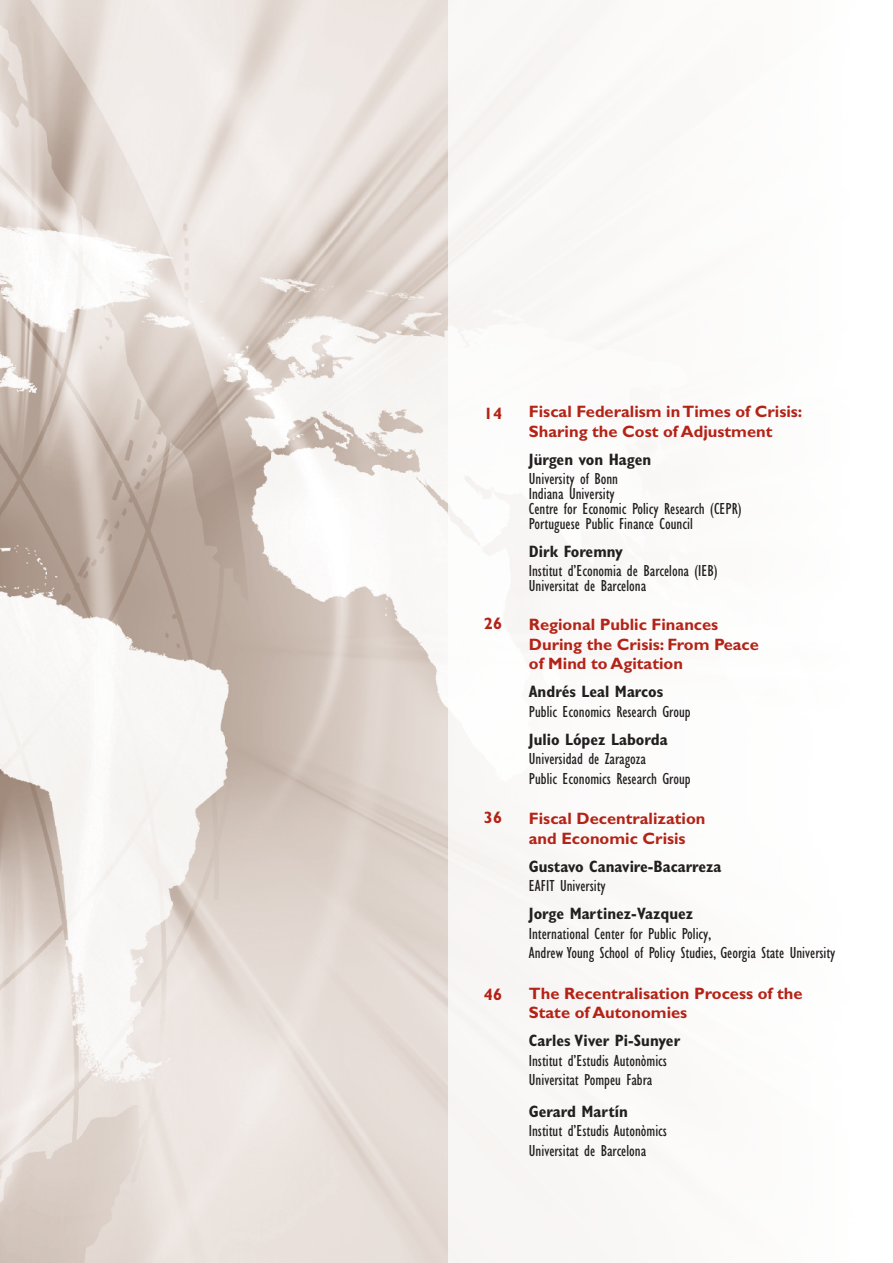
<style>
.page{position:relative;width:893px;height:1263px;background:#fff}
.page>*{position:absolute;margin:0;border:0;box-sizing:border-box;transform-origin:0 0}
.t1{font:condensed 16.5px/15px "Gill Sans";color:#231f20}
.t2{font:700 16.5px/19.5px "Gill Sans";color:#b42317}
.t3{font:700 condensed 16.5px "Gill Sans";color:#231f20}
</style>
<div class="page">
<img style="left:0;top:0;width:448px;height:1263px">
<p class="t2" style="left:484px;top:403px;width:20px">14</p>
<p class="t2" style="left:484px;top:614px;width:20px">26</p>
<p class="t2" style="left:484px;top:808px;width:20px">36</p>
<p class="t2" style="left:484px;top:985px;width:20px">46</p>
<p class="t2" style="left:529px;top:402px;width:275px">Fiscal Federalism in Times of Crisis:<br>Sharing the Cost of Adjustment</p>
<p class="t3" style="left:529px;top:449px;width:124px">Jürgen von Hagen</p>
<p class="t1" style="left:529px;top:472px;width:214px">University of Bonn<br>Indiana University<br>Centre for Economic Policy Research (CEPR)<br>Portuguese Public Finance Council</p>
<p class="t3" style="left:529px;top:542px;width:96px">Dirk Foremny</p>
<p class="t1" style="left:529px;top:564px;width:190px">Institut d’Economia de Barcelona (IEB)<br>Universitat de Barcelona</p>
<p class="t2" style="left:529px;top:615px;width:232px">Regional Public Finances<br>During the Crisis: From Peace of Mind to Agitation</p>
<p class="t3" style="left:529px;top:682px;width:136px">Andrés Leal Marcos</p>
<p class="t1" style="left:529px;top:704px;width:163px">Public Economics Research Group</p>
<p class="t3" style="left:529px;top:729px;width:140px">Julio López Laborda</p>
<p class="t1" style="left:529px;top:749px;width:163px;line-height:19.5px">Universidad de Zaragoza<br>Public Economics Research Group</p>
<p class="t2" style="left:529px;top:809px;width:178px">Fiscal Decentralization and Economic Crisis</p>
<p class="t3" style="left:529px;top:856px;width:194px">Gustavo Canavire-Bacarreza</p>
<p class="t1" style="left:529px;top:879px;width:78px">EAFIT University</p>
<p class="t3" style="left:529px;top:904px;width:166px">Jorge Martinez-Vazquez</p>
<p class="t1" style="left:529px;top:924px;width:308px;line-height:19.5px">International Center for Public Policy,<br>Andrew Young School of Policy Studies, Georgia State University</p>
<p class="t2" style="left:529px;top:983px;width:275px">The Recentralisation Process of the<br>State of Autonomies</p>
<p class="t3" style="left:529px;top:1031px;width:153px">Carles Viver Pi-Sunyer</p>
<p class="t1" style="left:529px;top:1051px;width:140px;line-height:19.2px">Institut d’Estudis Autonòmics<br>Universitat Pompeu Fabra</p>
<p class="t3" style="left:529px;top:1102px;width:101px">Gerard Martín</p>
<p class="t1" style="left:529px;top:1122px;width:140px;line-height:19.2px">Institut d’Estudis Autonòmics<br>Universitat de Barcelona</p>
</div>
